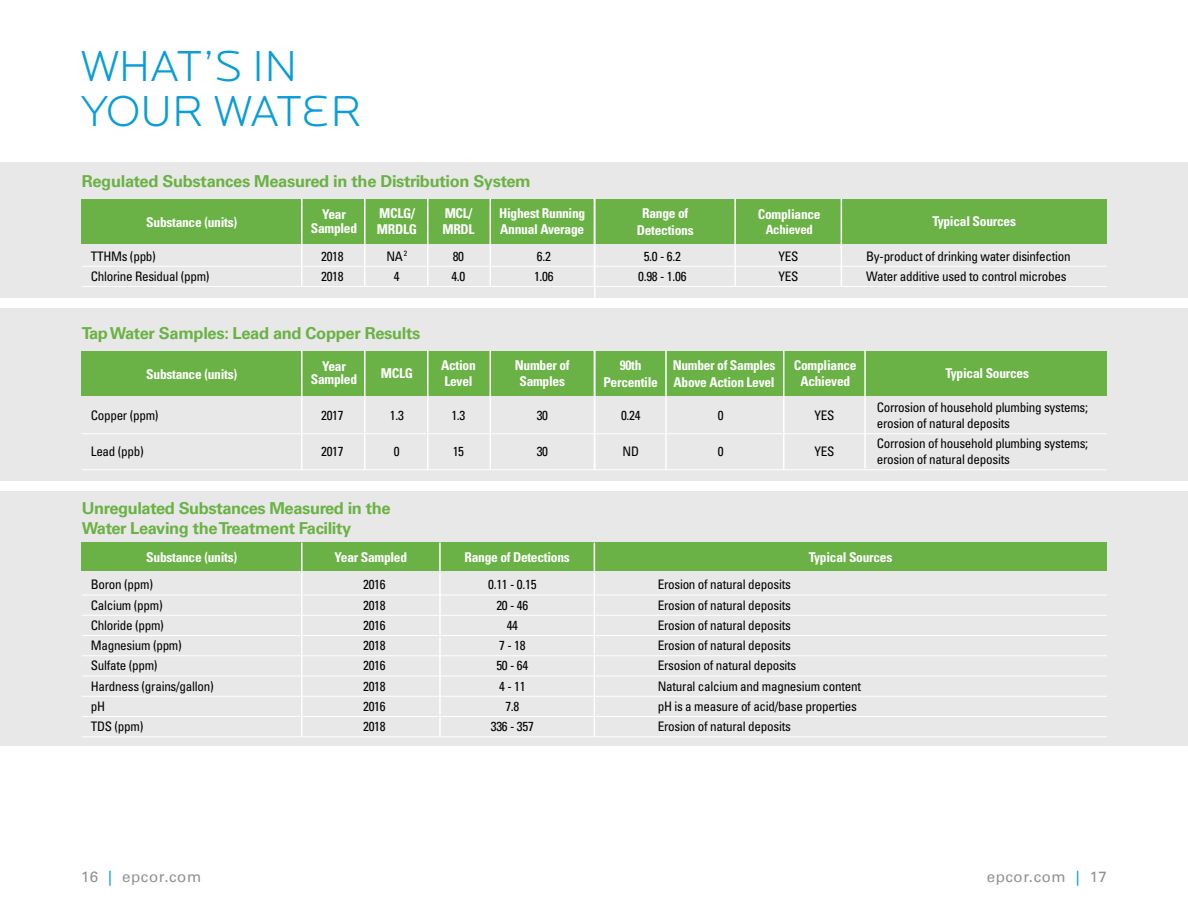
<style>
.page{position:relative;width:1188px;height:918px;background:#fff}
.page>*{position:absolute;margin:0;border:0;box-sizing:border-box;transform-origin:0 0}
.t1{font:300 45px/45px "Locator Display";color:#0a9dd9}
.t2{font:700 16.5px/19.8px "Univers LT";letter-spacing:-.025em;color:#6ab245}
.t3{font:15px "Univers LT";letter-spacing:.04em;color:#919194}
.t4{font:700 condensed 13.5px/16.2px "Univers";letter-spacing:-.02em;color:#fff;text-align:center}
.t5{font:condensed 13.2px/15.8px "Univers";letter-spacing:-.02em;color:#000}
.t6{font:700 condensed 12.75px "Univers";letter-spacing:-.02em;color:#fff}
.s1{color:#0a9dd9}
</style>
<div class="page">
<div style="left:0;top:162px;width:1188px;height:136px;background:#e9e8e8"></div>
<div style="left:81px;top:199px;width:1026px;height:45px;background:#6ab245"></div>
<hr style="left:82px;top:266px;width:1025px;height:1px;background:#fff">
<hr style="left:82px;top:286px;width:1025px;height:1px;background:#fff">
<hr style="left:301px;top:199px;width:2px;height:88px;background:#fff">
<hr style="left:364px;top:199px;width:2px;height:88px;background:#fff">
<hr style="left:427px;top:199px;width:2px;height:88px;background:#fff">
<hr style="left:490px;top:199px;width:1px;height:88px;background:#fff">
<hr style="left:734px;top:199px;width:2px;height:88px;background:#fff">
<hr style="left:841px;top:199px;width:1px;height:88px;background:#fff">
<hr style="left:594px;top:199px;width:2px;height:107px;background:#fff">
<div style="left:0;top:308px;width:1188px;height:173px;background:#e9e8e8"></div>
<div style="left:81px;top:351px;width:1026px;height:45px;background:#6ab245"></div>
<hr style="left:82px;top:433px;width:1025px;height:1px;background:#fff">
<hr style="left:82px;top:469px;width:1025px;height:1px;background:#fff">
<hr style="left:301px;top:351px;width:2px;height:118px;background:#fff">
<hr style="left:364px;top:351px;width:2px;height:118px;background:#fff">
<hr style="left:427px;top:351px;width:2px;height:118px;background:#fff">
<hr style="left:490px;top:351px;width:1px;height:118px;background:#fff">
<hr style="left:594px;top:351px;width:1px;height:118px;background:#fff">
<hr style="left:665px;top:351px;width:2px;height:118px;background:#fff">
<hr style="left:783px;top:351px;width:1px;height:118px;background:#fff">
<hr style="left:594px;top:351px;width:2px;height:117px;background:#fff">
<hr style="left:864px;top:351px;width:2px;height:117px;background:#fff">
<div style="left:0;top:491px;width:1188px;height:255px;background:#e9e8e8"></div>
<div style="left:81px;top:543px;width:1026px;height:28px;background:#6ab245"></div>
<hr style="left:82px;top:595px;width:1025px;height:1px;background:#fff">
<hr style="left:82px;top:615px;width:1025px;height:1px;background:#fff">
<hr style="left:82px;top:635px;width:1025px;height:1px;background:#fff">
<hr style="left:82px;top:655px;width:1025px;height:1px;background:#fff">
<hr style="left:82px;top:676px;width:1025px;height:1px;background:#fff">
<hr style="left:82px;top:696px;width:1025px;height:1px;background:#fff">
<hr style="left:82px;top:716px;width:1025px;height:1px;background:#fff">
<hr style="left:82px;top:736px;width:1025px;height:1px;background:#fff">
<hr style="left:301px;top:543px;width:2px;height:193px;background:#fff">
<hr style="left:439px;top:543px;width:2px;height:193px;background:#fff">
<hr style="left:594px;top:543px;width:1px;height:193px;background:#fff">
<h1 class="t1" style="left:81px;top:45px;width:283px">WHAT’S IN<br>YOUR WATER</h1>
<p class="t2" style="left:82px;top:171px;width:451px">Regulated Substances Measured in the Distribution System</p>
<p class="t4" style="left:146px;top:214px;width:92px">Substance (units)</p>
<p class="t4" style="left:311px;top:207px;width:48px;line-height:13.5px">Year<br>Sampled</p>
<p class="t4" style="left:377px;top:205px;width:42px;text-align:left">MCLG/<br>MRDLG</p>
<p class="t4" style="left:637px;top:205px;width:58px">Range of<br>Detections</p>
<p class="t4" style="left:758px;top:206px;width:64px">Compliance</p>
<p class="t4" style="left:442px;top:205px;width:34px;text-align:left">MCL/<br>MRDL</p>
<p class="t4" style="left:499px;top:205px;width:88px;text-align:left">Highest Running<br>Annual Average</p>
<p class="t6" style="left:766px;top:222px;width:49px">Achieved</p>
<p class="t4" style="left:619px;top:228px;width:58px">Detections</p>
<p class="t4" style="left:933px;top:213px;width:85px">Typical Sources</p>
<p class="t4" style="left:902px;top:219px;width:85px">Typical Sources</p>
<p class="t5" style="left:91px;top:248px;width:67px">TTHMs (ppb)</p>
<p class="t5" style="left:321px;top:248px;width:24px">2018</p>
<p class="t5" style="left:386px;top:248px;width:22px">NA<sup>2</sup></p>
<p class="t5" style="left:453px;top:248px;width:13px">80</p>
<p class="t5" style="left:537px;top:248px;width:16px">6.2</p>
<p class="t5" style="left:644px;top:248px;width:39px">5.0 - 6.2</p>
<p class="t5" style="left:778px;top:248px;width:21px">YES</p>
<p class="t5" style="left:866px;top:248px;width:206px">By-product of drinking water disinfection</p>
<p class="t5" style="left:91px;top:268px;width:120px">Chlorine Residual (ppm)</p>
<p class="t5" style="left:321px;top:268px;width:24px">2018</p>
<p class="t5" style="left:394px;top:268px;width:7px">4</p>
<p class="t5" style="left:451px;top:268px;width:16px">4.0</p>
<p class="t5" style="left:534px;top:268px;width:21px">1.06</p>
<p class="t5" style="left:638px;top:268px;width:50px">0.98 - 1.06</p>
<p class="t5" style="left:778px;top:268px;width:21px">YES</p>
<p class="t5" style="left:866px;top:268px;width:202px">Water additive used to control microbes</p>
<p class="t2" style="left:82px;top:323px;width:340px">Tap Water Samples: Lead and Copper Results</p>
<p class="t4" style="left:146px;top:366px;width:92px">Substance (units)</p>
<p class="t4" style="left:311px;top:359px;width:48px;line-height:13.5px">Year<br>Sampled</p>
<p class="t4" style="left:381px;top:365px;width:34px">MCLG</p>
<p class="t4" style="left:603px;top:357px;width:56px">90th<br>Percentile</p>
<p class="t4" style="left:673px;top:357px;width:104px;text-align:left">Number of Samples<br>Above Action Level</p>
<p class="t4" style="left:794px;top:356px;width:64px">Compliance<br>Achieved</p>
<p class="t4" style="left:946px;top:365px;width:85px">Typical Sources</p>
<p class="t4" style="left:441px;top:356px;width:36px;text-align:left">Action<br>Level</p>
<p class="t4" style="left:515px;top:356px;width:56px">Number of<br>Samples</p>
<p class="t5" style="left:91px;top:407px;width:69px">Copper (ppm)</p>
<p class="t5" style="left:321px;top:407px;width:24px">2017</p>
<p class="t5" style="left:390px;top:407px;width:16px">1.3</p>
<p class="t5" style="left:451px;top:407px;width:16px">1.3</p>
<p class="t5" style="left:537px;top:407px;width:13px">30</p>
<p class="t5" style="left:621px;top:407px;width:21px">0.24</p>
<p class="t5" style="left:718px;top:407px;width:7px">0</p>
<p class="t5" style="left:814px;top:407px;width:21px">YES</p>
<p class="t5" style="left:877px;top:399px;width:213px">Corrosion of household plumbing systems; erosion of natural deposits</p>
<p class="t5" style="left:91px;top:443px;width:55px">Lead (ppb)</p>
<p class="t5" style="left:321px;top:443px;width:24px">2017</p>
<p class="t5" style="left:394px;top:443px;width:7px">0</p>
<p class="t5" style="left:453px;top:443px;width:13px">15</p>
<p class="t5" style="left:537px;top:443px;width:13px">30</p>
<p class="t5" style="left:623px;top:443px;width:18px">ND</p>
<p class="t5" style="left:718px;top:443px;width:7px">0</p>
<p class="t5" style="left:814px;top:443px;width:21px">YES</p>
<p class="t5" style="left:877px;top:435px;width:213px">Corrosion of household plumbing systems; erosion of natural deposits</p>
<p class="t2" style="left:82px;top:498px;width:310px">Unregulated Substances Measured in the<br>Water Leaving the Treatment Facility</p>
<p class="t4" style="left:146px;top:549px;width:92px">Substance (units)</p>
<p class="t4" style="left:335px;top:549px;width:74px">Year Sampled</p>
<p class="t4" style="left:464px;top:549px;width:107px">Range of Detections</p>
<p class="t4" style="left:809px;top:549px;width:85px">Typical Sources</p>
<p class="t5" style="left:91px;top:576px;width:64px">Boron (ppm)</p>
<p class="t5" style="left:363px;top:576px;width:24px">2016</p>
<p class="t5" style="left:488px;top:576px;width:50px">0.11 - 0.15</p>
<p class="t5" style="left:658px;top:576px;width:135px">Erosion of natural deposits</p>
<p class="t5" style="left:91px;top:597px;width:73px">Calcium (ppm)</p>
<p class="t5" style="left:363px;top:597px;width:24px">2018</p>
<p class="t5" style="left:496px;top:597px;width:33px">20 - 46</p>
<p class="t5" style="left:658px;top:597px;width:135px">Erosion of natural deposits</p>
<p class="t5" style="left:91px;top:617px;width:75px">Chloride (ppm)</p>
<p class="t5" style="left:363px;top:617px;width:24px">2016</p>
<p class="t5" style="left:507px;top:617px;width:13px">44</p>
<p class="t5" style="left:658px;top:617px;width:135px">Erosion of natural deposits</p>
<p class="t5" style="left:91px;top:637px;width:93px">Magnesium (ppm)</p>
<p class="t5" style="left:363px;top:637px;width:24px">2018</p>
<p class="t5" style="left:499px;top:637px;width:28px">7 - 18</p>
<p class="t5" style="left:658px;top:637px;width:135px">Erosion of natural deposits</p>
<p class="t5" style="left:91px;top:657px;width:68px">Sulfate (ppm)</p>
<p class="t5" style="left:363px;top:657px;width:24px">2016</p>
<p class="t5" style="left:496px;top:657px;width:33px">50 - 64</p>
<p class="t5" style="left:658px;top:657px;width:140px">Ersosion of natural deposits</p>
<p class="t5" style="left:91px;top:678px;width:124px">Hardness (grains/gallon)</p>
<p class="t5" style="left:363px;top:678px;width:24px">2018</p>
<p class="t5" style="left:499px;top:678px;width:28px">4 - 11</p>
<p class="t5" style="left:658px;top:678px;width:205px">Natural calcium and magnesium content</p>
<p class="t5" style="left:91px;top:698px;width:16px">pH</p>
<p class="t5" style="left:363px;top:698px;width:24px">2016</p>
<p class="t5" style="left:505px;top:698px;width:16px">7.8</p>
<p class="t5" style="left:658px;top:698px;width:201px">pH is a measure of acid/base properties</p>
<p class="t5" style="left:91px;top:718px;width:54px">TDS (ppm)</p>
<p class="t5" style="left:363px;top:718px;width:24px">2018</p>
<p class="t5" style="left:491px;top:718px;width:45px">336 - 357</p>
<p class="t5" style="left:658px;top:718px;width:135px">Erosion of natural deposits</p>
<p class="t3" style="left:81px;top:868px;width:122px">16 <span class="s1">|</span> epcor.com</p>
<p class="t3" style="left:987px;top:868px;width:122px">epcor.com <span class="s1">|</span> 17</p>
</div>
